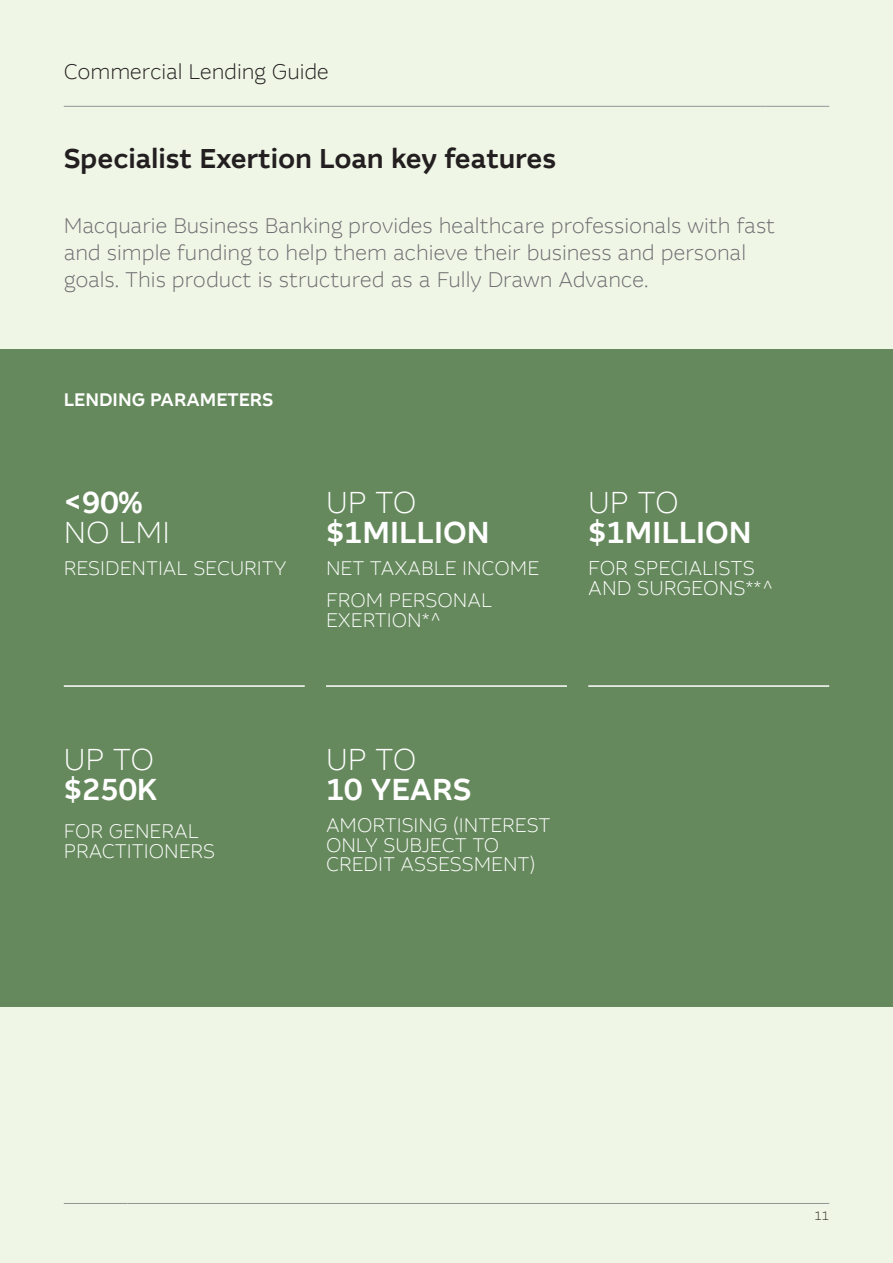
<style>
.page{position:relative;width:893px;height:1263px;background:#eff6e6}
.page>*{position:absolute;margin:0;border:0;box-sizing:border-box;transform-origin:0 0}
.Body{font:500 30px/30px "MCQ Global";color:#fff}
.Body-2{font:300 30px/30px "MCQ Global";color:#fff}
.Heading_4_span{font:500 27px "MCQ Global";letter-spacing:-.005em;color:#231f20}
.Intro_Para_2{font:300 21px/27px "MCQ Global";color:#6c6d70}
.t1{font:300 21px "MCQ Global";color:#231f20}
.Body-3{font:300 19.8px/19.5px "MCQ Global";color:#fff}
.Body-4{font:300 19.5px/19.5px "MCQ Global";color:#fff}
.Subheading_1{font:500 18px "MCQ Global";color:#fff}
.t2{font:300 12px "MCQ Global";color:#231f20}
.s1{font-weight:500}
.s2{font-weight:300}
</style>
<div class="page">
<div style="left:0;top:349px;width:893px;height:657px;background:#65895c"></div>
<hr style="left:64px;top:685px;width:241px;height:2px;background:#fff">
<hr style="left:326px;top:685px;width:241px;height:2px;background:#fff">
<hr style="left:588px;top:685px;width:241px;height:2px;background:#fff">
<hr style="left:64px;top:106px;width:701px;height:1px;background:#939598">
<hr style="left:765px;top:106px;width:64px;height:1px;background:#939598">
<hr style="left:64px;top:1203px;width:64px;height:1px;background:#939598">
<hr style="left:128px;top:1203px;width:701px;height:1px;background:#939598">
<p class="t1" style="left:64px;top:58px;width:267px">Commercial Lending Guide</p>
<p class="Heading_4_span" style="left:64px;top:142px;width:494px">Specialist Exertion Loan key features</p>
<p class="Intro_Para_2" style="left:64px;top:212px;width:713px">Macquarie Business Banking provides healthcare professionals with fast and simple funding to help them achieve their business and personal goals. This product is structured as a Fully Drawn Advance.</p>
<p class="Subheading_1" style="left:64px;top:389px;width:211px">LENDING PARAMETERS</p>
<p class="Body-2" style="left:64px;top:487px;width:108px"><span class="s1">&lt;90%<br></span>NO LMI</p>
<p class="Body-4" style="left:64px;top:559px;width:224px">RESIDENTIAL SECURITY</p>
<p class="Body" style="left:326px;top:488px;width:165px"><span class="s2">UP TO </span>$1MILLION</p>
<p class="Body-4" style="left:326px;top:559px;width:215px">NET TAXABLE INCOME</p>
<p class="Body-4" style="left:326px;top:591px;width:168px">FROM PERSONAL<br>EXERTION*^</p>
<p class="Body" style="left:588px;top:488px;width:165px"><span class="s2">UP TO </span>$1MILLION</p>
<p class="Body-3" style="left:588px;top:558px;width:187px">FOR SPECIALISTS<br>AND SURGEONS**^</p>
<p class="Body" style="left:64px;top:745px;width:95px"><span class="s2">UP TO </span>$250K</p>
<p class="Body-4" style="left:64px;top:822px;width:153px">FOR GENERAL<br>PRACTITIONERS</p>
<p class="Body" style="left:326px;top:745px;width:147px"><span class="s2">UP TO<br></span>10 YEARS</p>
<p class="Body-4" style="left:326px;top:816px;width:226px">AMORTISING (INTEREST<br>ONLY SUBJECT TO<br>CREDIT ASSESSMENT)</p>
<p class="t2" style="left:814px;top:1209px;width:16px">11</p>
</div>
